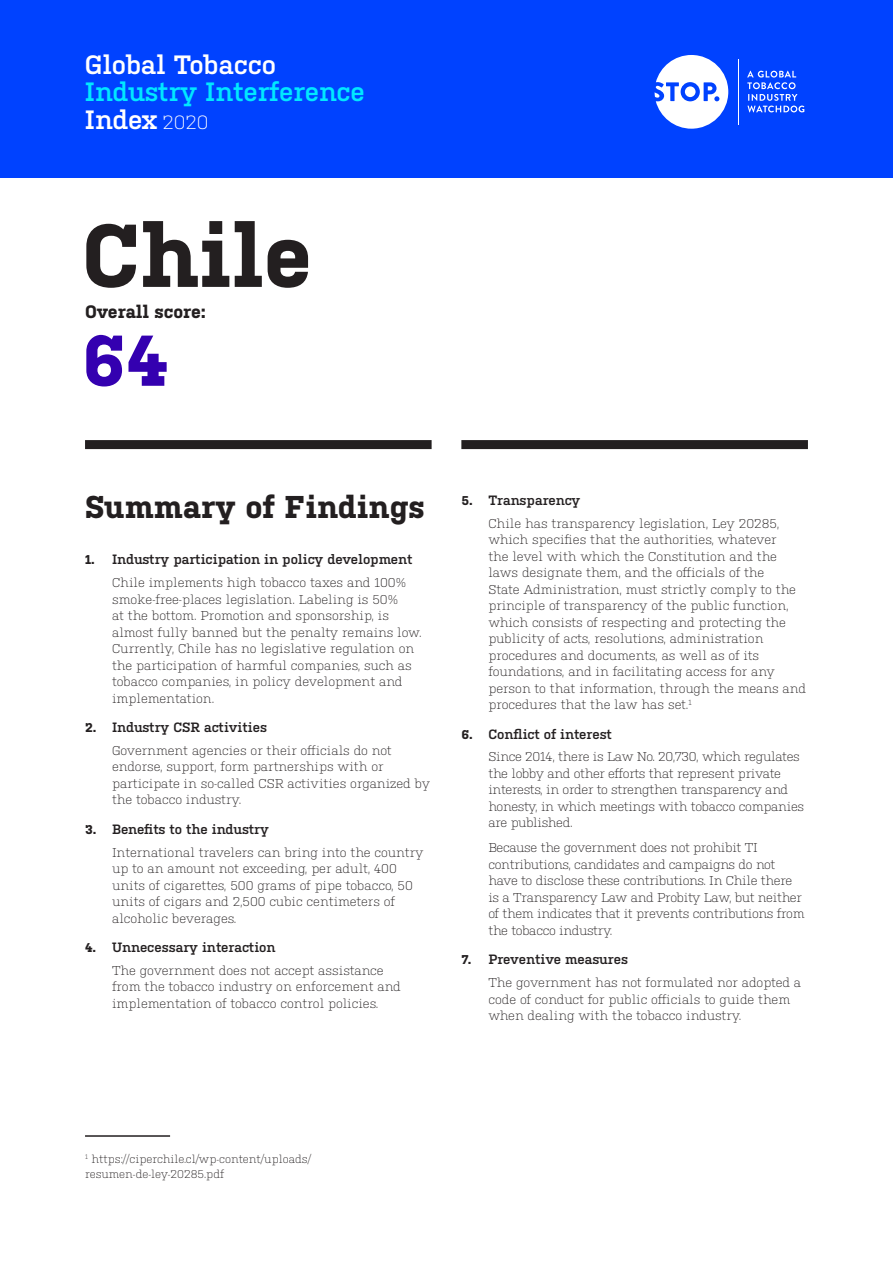
<style>
.page{position:relative;width:893px;height:1263px;background:#fff}
.page>*{position:absolute;margin:0;border:0;box-sizing:border-box;transform-origin:0 0}
.t1{font:700 88.95px "Kulturista";color:#231f20}
.t2{font:700 71.7px "Kulturista";color:#3400b0}
.t3{font:700 31.5px "Kulturista";letter-spacing:.01em;color:#231f20}
.t4{font:600 26.55px/27.9px "Kulturista";color:#00e8ff}
.t5{font:600 26.55px "Kulturista";color:#fff}
.t6{font:700 18px "Kulturista";color:#231f20}
.t7{font:600 13.5px "Kulturista";color:#231f20}
.t8{font:600 13.5px "Kulturista";letter-spacing:-.02em;color:#231f20}
.BC_indent{font:300 12.75px/16.5px "Kulturista";color:#231f20}
.BC_indent-2{font:300 12.75px/16.5px "Kulturista";letter-spacing:-.02em;color:#231f20}
.BC_indent-3{font:300 11.25px/15px "Kulturista";color:#231f20}
.s1{color:#fff}
.s2{font-weight:300;font-size:19.05px;color:#fff}
.s3{font-weight:700;font-size:12.75px}
</style>
<div class="page">
<div style="left:0;top:0;width:893px;height:177px;background:#0042ff"></div>
<svg style="left:655px;top:55px;width:73px;height:74px"></svg>
<div style="left:685px;top:86px;width:11px;height:11px;background:#fff;border-radius:50%"></div>
<hr style="left:738px;top:59px;width:1px;height:65px;background:#fff">
<svg style="left:747px;top:71px;width:57px;height:41px"></svg>
<div style="left:85px;top:440px;width:347px;height:9px;background:#231f20"></div>
<div style="left:461px;top:440px;width:347px;height:9px;background:#231f20"></div>
<hr style="left:85px;top:1135px;width:85px;height:2px;background:#231f20">
<h3 class="t5" style="left:85px;top:49px;width:193px">Global Tobacco</h3>
<h3 class="t4" style="left:85px;top:78px;width:282px">Industry Interference<br><span class="s1">Index</span> <span class="s2">2020</span></h3>
<p class="t1" style="left:82px;top:205px;width:232px">Chile</p>
<p class="t6" style="left:85px;top:301px;width:122px">Overall score:</p>
<p class="t2" style="left:82px;top:319px;width:88px">64</p>
<p class="t3" style="left:85px;top:489px;width:341px">Summary of Findings</p>
<p class="t7" style="left:85px;top:552px;width:329px"><span class="s3">1.</span> Industry participation in policy development</p>
<p class="BC_indent" style="left:112px;top:574px;width:311px">Chile implements high tobacco taxes and 100% smoke-free-places legislation. Labeling is 50%<br>at the bottom. Promotion and sponsorship, is almost fully banned but the penalty remains low.<br>Currently, Chile has no legislative regulation on the participation of harmful companies, such as tobacco companies, in policy development and implementation.</p>
<p class="t7" style="left:85px;top:720px;width:184px"><span class="s3">2.</span> Industry CSR activities</p>
<p class="BC_indent" style="left:112px;top:741px;width:320px">Government agencies or their officials do not endorse, support, form partnerships with or participate in so-called CSR activities organized by the tobacco industry.</p>
<p class="t8" style="left:85px;top:821px;width:185px"><span class="s3">3.</span> Benefits to the industry</p>
<p class="BC_indent" style="left:112px;top:843px;width:313px">International travelers can bring into the country up to an amount not exceeding, per adult, 400 units of cigarettes, 500 grams of pipe tobacco, 50 units of cigars and 2,500 cubic centimeters of alcoholic beverages.</p>
<p class="t7" style="left:85px;top:939px;width:192px"><span class="s3">4.</span> Unnecessary interaction</p>
<p class="BC_indent" style="left:112px;top:961px;width:290px">The government does not accept assistance from the tobacco industry on enforcement and implementation of tobacco control policies.</p>
<p class="t7" style="left:461px;top:492px;width:120px"><span class="s3">5.</span> Transparency</p>
<p class="BC_indent" style="left:488px;top:514px;width:319px">Chile has transparency legislation, Ley 20285, which specifies that the authorities, whatever<br>the level with which the Constitution and the laws designate them, and the officials of the<br>State Administration, must strictly comply to the principle of transparency of the public function, which consists of respecting and protecting the publicity of acts, resolutions, administration procedures and documents, as well as of its foundations, and in facilitating access for any person to that information, through the means and procedures that the law has set.<sup>1</sup></p>
<p class="t7" style="left:461px;top:726px;width:152px"><span class="s3">6.</span> Conflict of interest</p>
<p class="BC_indent-2" style="left:488px;top:748px;width:317px">Since 2014, there is Law No. 20,730, which regulates the lobby and other efforts that represent private interests, in order to strengthen transparency and honesty, in which meetings with tobacco companies are published.</p>
<p class="BC_indent-2" style="left:488px;top:839px;width:318px">Because the government does not prohibit TI contributions, candidates and campaigns do not have to disclose these contributions. In Chile there is a Transparency Law and Probity Law, but neither of them indicates that it prevents contributions from the tobacco industry.</p>
<p class="t7" style="left:461px;top:952px;width:168px"><span class="s3">7.</span> Preventive measures</p>
<p class="BC_indent" style="left:488px;top:973px;width:314px">The government has not formulated nor adopted a code of conduct for public officials to guide them when dealing with the tobacco industry.</p>
<p class="BC_indent-3" style="left:85px;top:1150px;width:227px"><sup>1</sup> https://ciperchile.cl/wp-content/uploads/ resumen-de-ley-20285.pdf</p>
</div>
